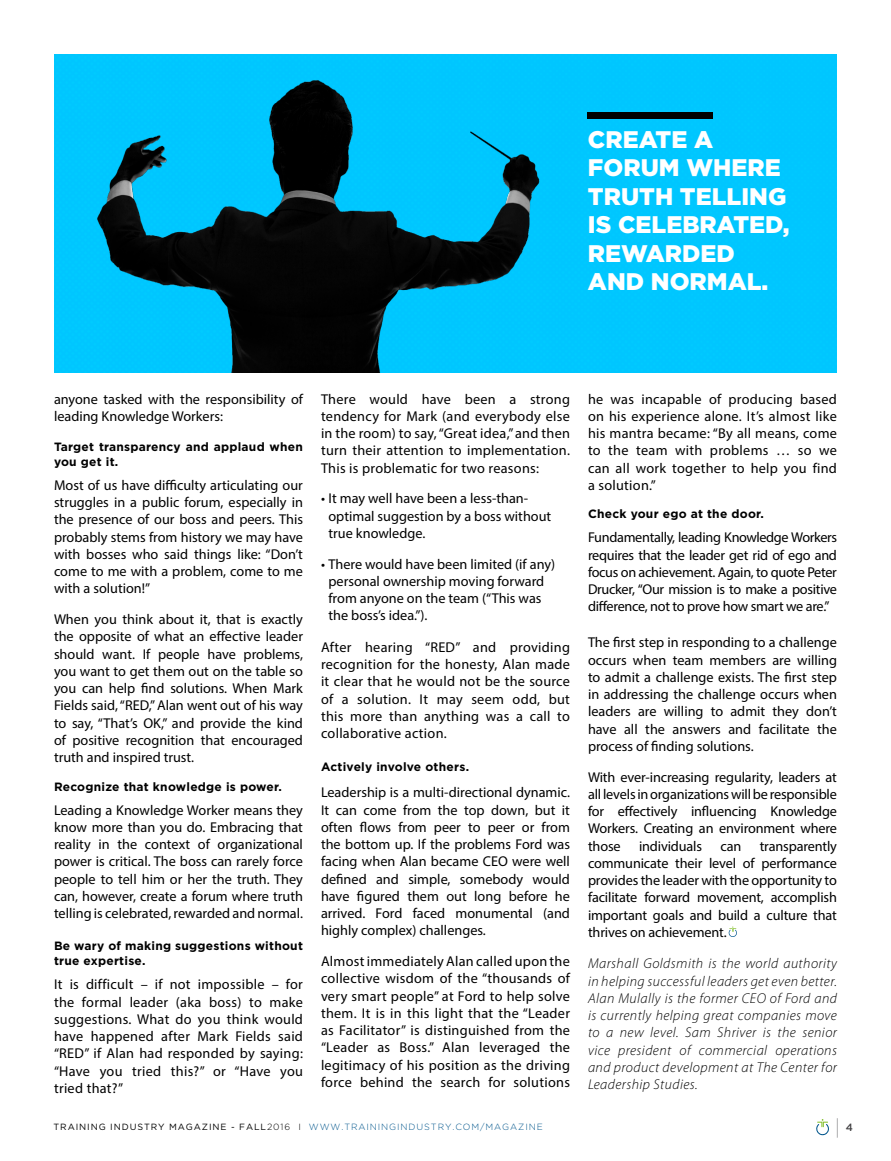
<style>
.page{position:relative;width:891px;height:1161px;background:#fff}
.page>*{position:absolute;margin:0;border:0;box-sizing:border-box;transform-origin:0 0}
.Article____BODY_9_5{font:900 24px/28.5px "Gotham";color:#fff}
.Article____BODY_9_5-2{font:14.25px/17.2px "Myriad Pro";color:#000;text-align:justify}
.ARTICLE____End_parag{font:italic 300 14.25px/17.2px "Myriad Pro";letter-spacing:.03em;color:#000;text-align:justify}
.conductor_FIRST_LINE{font:700 12px/15px "Gotham";letter-spacing:.02em;color:#000}
.t1{font:500 10.5px "Gotham";color:#414042}
.t2{font:300 9px "Gotham";letter-spacing:.1em;color:#00558c}
.s1{font-weight:400;color:#000}
.s2{color:#000}
.s3{font-weight:100;font-size:21px}
</style>
<div class="page">
<svg style="left:728px;top:927px;width:9px;height:10px"></svg>
<div style="left:54px;top:54px;width:783px;height:319px;background:#00c6ff"></div>
<div style="left:588px;top:112px;width:125px;height:6px;background:#000"></div>
<img style="left:84px;top:56px;width:478px;height:317px">
<svg style="left:816px;top:1119px;width:13px;height:16px"></svg>
<p class="Article____BODY_9_5" style="left:588px;top:124px;width:203px">CREATE A<br>FORUM WHERE<br>TRUTH TELLING<br>IS CELEBRATED,<br>REWARDED<br>AND NORMAL.</p>
<p class="Article____BODY_9_5-2" style="left:54px;top:390px;width:250px">anyone tasked with the responsibility of leading Knowledge Workers:</p>
<p class="conductor_FIRST_LINE" style="left:54px;top:439px;width:251px">Target transparency and applaud when you get it.</p>
<p class="Article____BODY_9_5-2" style="left:54px;top:476px;width:251px">Most of us have difficulty articulating our struggles in a public forum, especially in the presence of our boss and peers. This probably stems from history we may have with bosses who said things like: “Don’t come to me with a problem, come to me with a solution!”</p>
<p class="Article____BODY_9_5-2" style="left:54px;top:610px;width:251px">When you think about it, that is exactly the opposite of what an effective leader should want. If people have problems, you want to get them out on the table so you can help find solutions. When Mark Fields said, “RED,” Alan went out of his way to say, “That’s OK,” and provide the kind of positive recognition that encouraged truth and inspired trust.</p>
<p class="conductor_FIRST_LINE" style="left:54px;top:779px;width:229px">Recognize that knowledge is power.</p>
<p class="Article____BODY_9_5-2" style="left:54px;top:801px;width:251px">Leading a Knowledge Worker means they know more than you do. Embracing that reality in the context of organizational power is critical. The boss can rarely force people to tell him or her the truth. They can, however, create a forum where truth telling is celebrated, rewarded and normal.</p>
<p class="conductor_FIRST_LINE" style="left:54px;top:938px;width:251px">Be wary of making suggestions without true expertise.</p>
<p class="Article____BODY_9_5-2" style="left:54px;top:976px;width:251px">It is difficult – if not impossible – for the formal leader (aka boss) to make suggestions. What do you think would have happened after Mark Fields said “RED” if Alan had responded by saying: “Have you tried this?” or “Have you tried that?”</p>
<p class="Article____BODY_9_5-2" style="left:321px;top:390px;width:251px">There would have been a strong tendency for Mark (and everybody else in the room) to say, “Great idea,” and then turn their attention to implementation.<br>This is problematic for two reasons:</p>
<p class="Article____BODY_9_5-2" style="left:328px;top:490px;width:224px;text-align:left;text-indent:-8px">• It may well have been a less-than&shy;optimal suggestion by a boss without true knowledge.</p>
<p class="Article____BODY_9_5-2" style="left:328px;top:555px;width:228px;text-align:left;text-indent:-8px">• There would have been limited (if any) personal ownership moving forward from anyone on the team (“This was the boss’s idea.”).</p>
<p class="Article____BODY_9_5-2" style="left:321px;top:638px;width:251px">After hearing “RED” and providing recognition for the honesty, Alan made it clear that he would not be the source of a solution. It may seem odd, but this more than anything was a call to collaborative action.</p>
<p class="conductor_FIRST_LINE" style="left:321px;top:759px;width:150px">Actively involve others.</p>
<p class="Article____BODY_9_5-2" style="left:321px;top:784px;width:251px">Leadership is a multi-directional dynamic.<br>It can come from the top down, but it often flows from peer to peer or from the bottom up. If the problems Ford was facing when Alan became CEO were well defined and simple, somebody would have figured them out long before he arrived. Ford faced monumental (and highly complex) challenges.</p>
<p class="Article____BODY_9_5-2" style="left:321px;top:952px;width:251px">Almost immediately Alan called upon the collective wisdom of the “thousands of very smart people” at Ford to help solve them. It is in this light that the “Leader as Facilitator” is distinguished from the “Leader as Boss.” Alan leveraged the legitimacy of his position as the driving force behind the search for solutions</p>
<p class="Article____BODY_9_5-2" style="left:588px;top:390px;width:251px">he was incapable of producing based on his experience alone. It’s almost like his mantra became: “By all means, come to the team with problems … so we can all work together to help you find a solution.”</p>
<p class="conductor_FIRST_LINE" style="left:588px;top:506px;width:177px">Check your ego at the door.</p>
<p class="Article____BODY_9_5-2" style="left:588px;top:529px;width:251px">Fundamentally, leading Knowledge Workers requires that the leader get rid of ego and focus on achievement. Again, to quote Peter Drucker, “Our mission is to make a positive difference, not to prove how smart we are.”</p>
<p class="Article____BODY_9_5-2" style="left:588px;top:634px;width:251px">The first step in responding to a challenge occurs when team members are willing to admit a challenge exists. The first step in addressing the challenge occurs when leaders are willing to admit they don’t have all the answers and facilitate the process of finding solutions.</p>
<p class="Article____BODY_9_5-2" style="left:588px;top:768px;width:251px">With ever-increasing regularity, leaders at all levels in organizations will be responsible for effectively influencing Knowledge Workers. Creating an environment where those</p>
<p class="Article____BODY_9_5-2" style="left:588px;top:837px;width:251px;text-indent:172px">transparently communicate their level of performance provides the leader with the opportunity to facilitate forward movement, accomplish important goals and build a culture that thrives on achievement.</p>
<p class="ARTICLE____End_parag" style="left:588px;top:955px;width:251px">Marshall Goldsmith is the world authority in helping successful leaders get even better.<br>Alan Mulally is the former CEO of Ford and is currently helping great companies move to a new level. Sam Shriver is the senior vice president of commercial operations and product development at The Center for Leadership Studies.</p>
<p class="Article____BODY_9_5-2" style="left:639px;top:837px;width:65px">individuals</p>
<p class="Article____BODY_9_5-2" style="left:720px;top:837px;width:22px">can</p>
<p class="t2" style="left:54px;top:1121px;width:491px"><span class="s1">TRAINING INDUSTRY MAGAZINE - FALL</span><span class="s2">2016 I</span> WWW.TRAININGINDUSTRY.COM/MAGAZINE</p>
<p class="t1" style="left:835px;top:1121px;width:20px">4<span class="s3">|</span></p>
</div>
